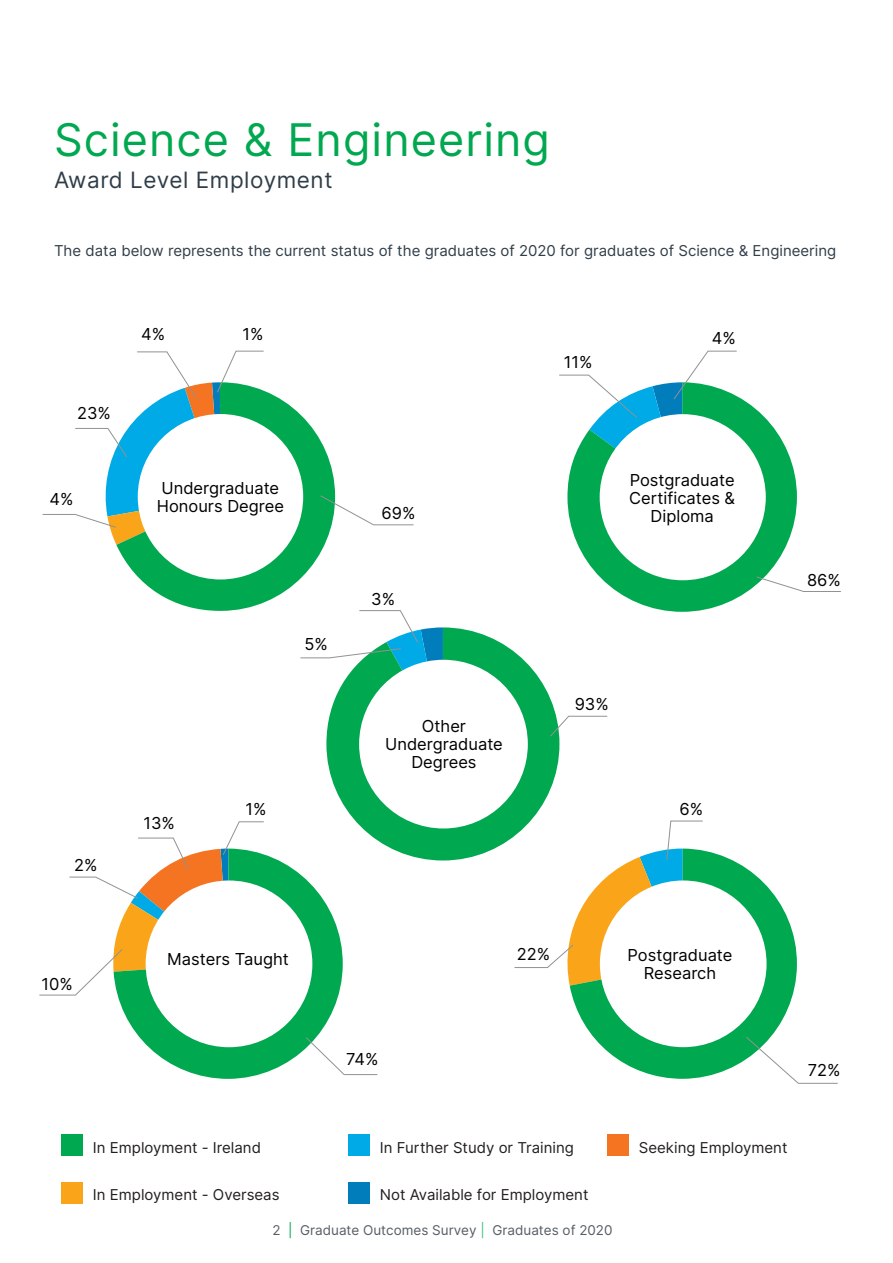
<style>
.page{position:relative;width:893px;height:1263px;background:#fff}
.page>*{position:absolute;margin:0;border:0;box-sizing:border-box;transform-origin:0 0}
.Page_Header{font:45px "Inter";letter-spacing:.025em;color:#00a850}
.Page_Header-2{font:22.5px "Inter";letter-spacing:.025em;color:#303e49}
.t1{font:16.5px "Inter";color:#000}
.t2{font:15px "Inter";color:#231f20}
.t3{font:15px "Inter";color:#303e49}
.t4{font:13.5px "Inter";color:#575e67}
.s1{color:#00a850}
.s2{color:#40be7c}
</style>
<div class="page">
<svg style="left:116px;top:391px;width:220px;height:220px;fill:#00a850"></svg>
<div style="left:138px;top:414px;width:165px;height:165px;background:#fff;border-radius:50%"></div>
<svg style="left:118px;top:855px;width:225px;height:224px;fill:#00a850"></svg>
<div style="left:146px;top:880px;width:166px;height:167px;background:#fff;border-radius:50%"></div>
<svg style="left:567px;top:396px;width:230px;height:216px;fill:#00a850"></svg>
<div style="left:600px;top:414px;width:166px;height:166px;background:#fff;border-radius:50%"></div>
<svg style="left:570px;top:850px;width:227px;height:228px;fill:#00a850"></svg>
<div style="left:600px;top:880px;width:167px;height:167px;background:#fff;border-radius:50%"></div>
<svg style="left:42px;top:350px;width:222px;height:195px"></svg>
<svg style="left:559px;top:350px;width:178px;height:147px"></svg>
<svg style="left:756px;top:576px;width:85px;height:16px"></svg>
<svg style="left:39px;top:821px;width:226px;height:175px"></svg>
<svg style="left:305px;top:1036px;width:73px;height:39px"></svg>
<svg style="left:745px;top:1036px;width:93px;height:48px"></svg>
<svg style="left:514px;top:820px;width:189px;height:166px"></svg>
<svg style="left:319px;top:495px;width:95px;height:31px"></svg>
<div style="left:61px;top:1135px;width:21px;height:21px;background:#00a850"></div>
<div style="left:348px;top:1135px;width:21px;height:21px;background:#00aae7"></div>
<div style="left:607px;top:1135px;width:21px;height:21px;background:#f47421"></div>
<div style="left:61px;top:1182px;width:21px;height:21px;background:#faa41a"></div>
<div style="left:348px;top:1182px;width:21px;height:21px;background:#007dba"></div>
<svg style="left:327px;top:628px;width:232px;height:232px;fill:#00a850"></svg>
<div style="left:359px;top:660px;width:169px;height:168px;background:#fff;border-radius:50%"></div>
<svg style="left:549px;top:715px;width:59px;height:22px"></svg>
<svg style="left:300px;top:610px;width:143px;height:134px"></svg>
<p class="Page_Header" style="left:54px;top:107px;width:497px">Science &amp; Engineering</p>
<p class="Page_Header-2" style="left:54px;top:164px;width:280px">Award Level Employment</p>
<p class="t3" style="left:54px;top:239px;width:784px">The data below represents the current status of the graduates of 2020 for graduates of Science &amp; Engineering</p>
<p class="t1" style="left:77px;top:401px;width:35px">23%</p>
<p class="t1" style="left:49px;top:487px;width:26px">4%</p>
<p class="t1" style="left:141px;top:322px;width:26px">4%</p>
<p class="t1" style="left:243px;top:322px;width:23px">1%</p>
<p class="t1" style="left:161px;top:476px;width:119px">Undergraduate</p>
<p class="t1" style="left:157px;top:494px;width:129px">Honours Degree</p>
<p class="t1" style="left:304px;top:632px;width:25px">5%</p>
<p class="t1" style="left:74px;top:853px;width:25px">2%</p>
<p class="t1" style="left:143px;top:811px;width:33px">13%</p>
<p class="t1" style="left:245px;top:797px;width:23px">1%</p>
<p class="t1" style="left:381px;top:500px;width:36px">69%</p>
<p class="t1" style="left:371px;top:586px;width:25px">3%</p>
<p class="t1" style="left:422px;top:714px;width:46px">Other</p>
<p class="t1" style="left:385px;top:732px;width:119px">Undergraduate</p>
<p class="t1" style="left:411px;top:750px;width:67px">Degrees</p>
<p class="t1" style="left:564px;top:350px;width:30px">11%</p>
<p class="t1" style="left:712px;top:326px;width:26px">4%</p>
<p class="t1" style="left:630px;top:468px;width:106px">Postgraduate</p>
<p class="t1" style="left:629px;top:486px;width:107px">Certificates &amp;</p>
<p class="t1" style="left:651px;top:504px;width:65px">Diploma</p>
<p class="t1" style="left:575px;top:692px;width:36px">93%</p>
<p class="t1" style="left:679px;top:797px;width:25px">6%</p>
<p class="t1" style="left:807px;top:568px;width:35px">86%</p>
<p class="t1" style="left:41px;top:971px;width:33px">10%</p>
<p class="t1" style="left:517px;top:942px;width:35px">22%</p>
<p class="t1" style="left:167px;top:947px;width:123px">Masters Taught</p>
<p class="t1" style="left:628px;top:943px;width:106px">Postgraduate</p>
<p class="t1" style="left:644px;top:961px;width:74px">Research</p>
<p class="t1" style="left:346px;top:1047px;width:34px">74%</p>
<p class="t1" style="left:808px;top:1058px;width:34px">72%</p>
<p class="t2" style="left:93px;top:1136px;width:170px">In Employment - Ireland</p>
<p class="t2" style="left:380px;top:1136px;width:196px">In Further Study or Training</p>
<p class="t2" style="left:639px;top:1136px;width:150px">Seeking Employment</p>
<p class="t2" style="left:93px;top:1184px;width:188px">In Employment - Overseas</p>
<p class="t2" style="left:380px;top:1184px;width:210px">Not Available for Employment</p>
<p class="t4" style="left:272px;top:1220px;width:342px">2 <span class="s1">|</span> Graduate Outcomes Survey <span class="s2">|</span> Graduates of 2020</p>
</div>
